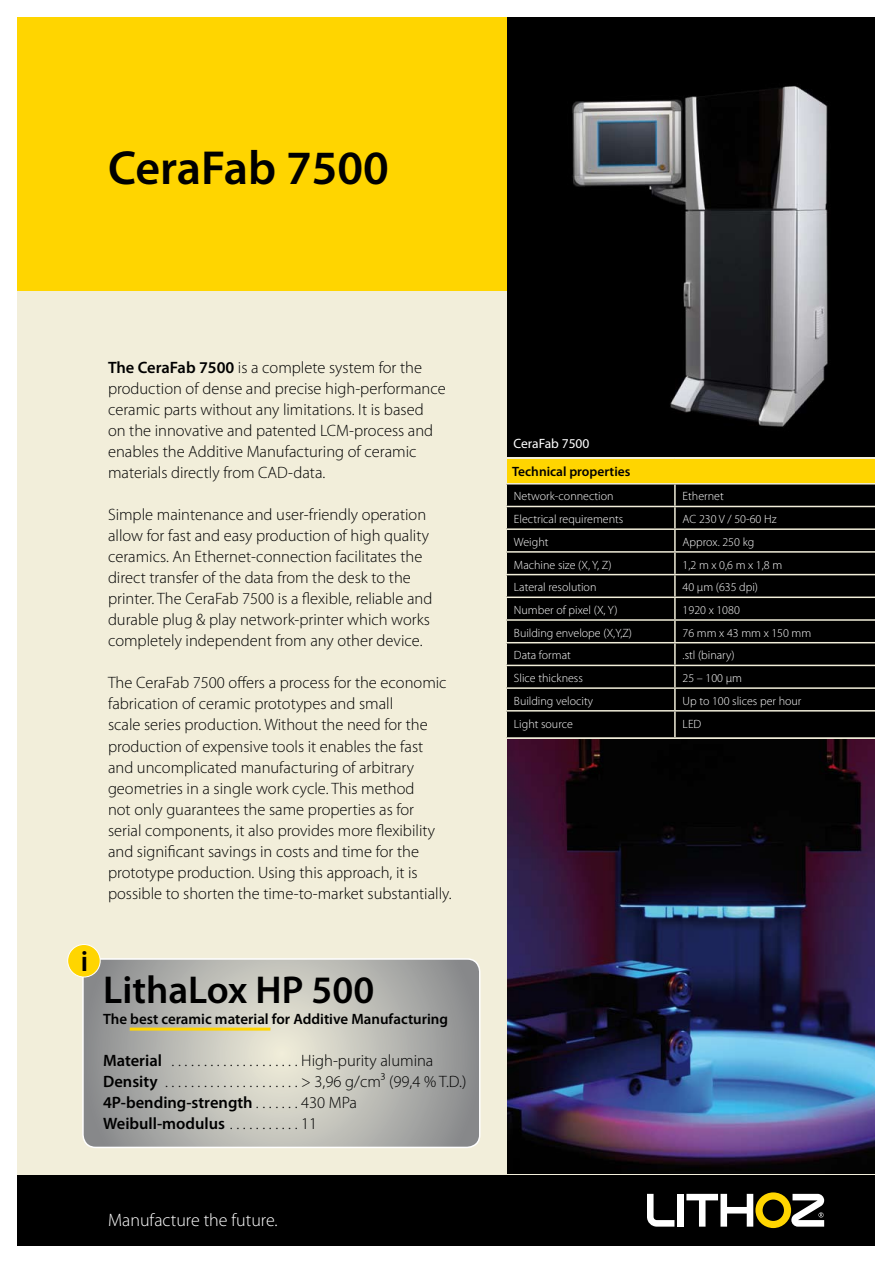
<style>
.page{position:relative;width:893px;height:1263px;background:#fff}
.page>*{position:absolute;margin:0;border:0;box-sizing:border-box;transform-origin:0 0}
.t1{font:600 48px "Myriad Pro";color:#000}
.t2{font:600 39px "Myriad Pro";color:#000}
.t3{font:600 28.95px "Myriad Pro";color:#000}
.t4{font:300 18px "Myriad Pro";color:#fff}
.t5{font:300 16.5px/21px "Myriad Pro";color:#000}
.t6{font:600 16.5px "Myriad Pro";color:#000}
.t7{font:600 15px "Myriad Pro";color:#000}
.t8{font:600 13.5px "Myriad Pro";color:#000}
.t9{font:13.5px "Myriad Pro";color:#fff}
.t10{font:300 12px "Myriad Pro";color:#fff}
.s1{font-weight:600}
.s2{font-weight:300}
</style>
<div class="page">
<div style="left:17px;top:290px;width:859px;height:889px;background:#f2eeda"></div>
<div style="left:17px;top:17px;width:859px;height:273px;background:#ffd500"></div>
<div style="left:17px;top:1176px;width:859px;height:70px;background:#000"></div>
<svg style="left:647px;top:1194px;width:27px;height:32px"></svg>
<div style="left:677px;top:1194px;width:7px;height:32px;background:#fff"></div>
<svg style="left:686px;top:1192px;width:138px;height:36px"></svg>
<img style="left:507px;top:17px;width:369px;height:440px">
<img style="left:507px;top:740px;width:369px;height:434px">
<div style="left:506px;top:458px;width:380px;height:26px;background:#ffd500"></div>
<div style="left:507px;top:484px;width:369px;height:253px;background:#000"></div>
<hr style="left:674px;top:484px;width:2px;height:22px;background:#f2eeda">
<hr style="left:505px;top:506px;width:170px;height:1px;background:#f2eeda">
<hr style="left:675px;top:506px;width:212px;height:1px;background:#f2eeda">
<hr style="left:674px;top:507px;width:2px;height:21px;background:#f2eeda">
<hr style="left:505px;top:528px;width:170px;height:2px;background:#f2eeda">
<hr style="left:675px;top:528px;width:212px;height:2px;background:#f2eeda">
<hr style="left:674px;top:530px;width:2px;height:21px;background:#f2eeda">
<hr style="left:505px;top:551px;width:170px;height:2px;background:#f2eeda">
<hr style="left:675px;top:551px;width:212px;height:2px;background:#f2eeda">
<hr style="left:674px;top:553px;width:2px;height:21px;background:#f2eeda">
<hr style="left:505px;top:574px;width:170px;height:1px;background:#f2eeda">
<hr style="left:675px;top:574px;width:212px;height:1px;background:#f2eeda">
<hr style="left:674px;top:575px;width:2px;height:21px;background:#f2eeda">
<hr style="left:505px;top:596px;width:170px;height:2px;background:#f2eeda">
<hr style="left:675px;top:596px;width:212px;height:2px;background:#f2eeda">
<hr style="left:674px;top:598px;width:2px;height:21px;background:#f2eeda">
<hr style="left:505px;top:619px;width:170px;height:2px;background:#f2eeda">
<hr style="left:675px;top:619px;width:212px;height:2px;background:#f2eeda">
<hr style="left:674px;top:621px;width:2px;height:21px;background:#f2eeda">
<hr style="left:505px;top:642px;width:170px;height:1px;background:#f2eeda">
<hr style="left:675px;top:642px;width:212px;height:1px;background:#f2eeda">
<hr style="left:674px;top:643px;width:2px;height:22px;background:#f2eeda">
<hr style="left:505px;top:665px;width:170px;height:1px;background:#f2eeda">
<hr style="left:675px;top:665px;width:212px;height:1px;background:#f2eeda">
<hr style="left:674px;top:666px;width:2px;height:21px;background:#f2eeda">
<hr style="left:505px;top:687px;width:170px;height:2px;background:#f2eeda">
<hr style="left:675px;top:687px;width:212px;height:2px;background:#f2eeda">
<hr style="left:674px;top:689px;width:2px;height:21px;background:#f2eeda">
<hr style="left:505px;top:710px;width:170px;height:1px;background:#f2eeda">
<hr style="left:675px;top:710px;width:212px;height:1px;background:#f2eeda">
<hr style="left:674px;top:711px;width:2px;height:26px;background:#f2eeda">
<hr style="left:505px;top:457px;width:170px;height:2px;background:#f2eeda">
<hr style="left:505px;top:459px;width:2px;height:24px;background:#f2eeda">
<hr style="left:675px;top:457px;width:212px;height:2px;background:#f2eeda">
<hr style="left:505px;top:483px;width:170px;height:1px;background:#f2eeda">
<hr style="left:675px;top:483px;width:212px;height:1px;background:#f2eeda">
<svg style="left:85px;top:959px;width:395px;height:188px;background:#b6b6b0"></svg>
<div style="left:82px;top:958px;width:398px;height:190px;border:2px solid #fff;border-radius:13px"></div>
<div style="left:68px;top:944px;width:32px;height:33px;background:#ffd500;border-radius:50%"></div>
<div style="left:67px;top:944px;width:34px;height:33px;border:1px solid #fff;border-radius:50%"></div>
<div style="left:876px;top:0;width:17px;height:1263px;background:#fff"></div>
<hr style="left:130px;top:1027px;width:140px;height:3px;background:#ffd500">
<h1 class="t1" style="left:108px;top:137px;width:282px">CeraFab 7500</h1>
<p class="t5" style="left:108px;top:358px;width:339px"><span class="s1">The CeraFab 7500</span> is a complete system for the production of dense and precise high-performance ceramic parts without any limitations. It is based<br>on the innovative and patented LCM-process and enables the Additive Manufacturing of ceramic materials directly from CAD-data.</p>
<p class="t5" style="left:108px;top:505px;width:326px">Simple maintenance and user-friendly operation allow for fast and easy production of high quality ceramics. An Ethernet-connection facilitates the direct transfer of the data from the desk to the printer. The CeraFab 7500 is a flexible, reliable and durable plug &amp; play network-printer which works completely independent from any other device.</p>
<p class="t5" style="left:108px;top:673px;width:345px">The CeraFab 7500 offers a process for the economic fabrication of ceramic prototypes and small<br>scale series production. Without the need for the production of expensive tools it enables the fast and uncomplicated manufacturing of arbitrary geometries in a single work cycle. This method<br>not only guarantees the same properties as for serial components, it also provides more flexibility and significant savings in costs and time for the prototype production. Using this approach, it is possible to shorten the time-to-market substantially.</p>
<h3 class="t3" style="left:81px;top:942px;width:9px">i</h3>
<h2 class="t2" style="left:103px;top:965px;width:273px">LithaLox HP 500</h2>
<p class="t7" style="left:103px;top:1009px;width:347px">The best ceramic material for Additive Manufacturing</p>
<p class="t5" style="left:103px;top:1050px;width:67px"><span class="s1">Material</span> .....................</p>
<p class="t5" style="left:301px;top:1050px;width:134px">High-purity alumina</p>
<p class="t5" style="left:103px;top:1071px;width:62px"><span class="s1">Density</span> ......................</p>
<p class="t5" style="left:301px;top:1071px;width:167px">&gt; 3,96 g/cm³ (99,4 % T.D.)</p>
<p class="t6" style="left:103px;top:1092px;width:157px">4P-bending-strength <span class="s2">.......</span></p>
<p class="t5" style="left:301px;top:1092px;width:57px">430 MPa</p>
<p class="t6" style="left:103px;top:1113px;width:126px">Weibull-modulus <span class="s2">............</span></p>
<p class="t5" style="left:301px;top:1113px;width:18px">11</p>
<p class="t4" style="left:108px;top:1210px;width:171px">Manufacture the future.</p>
<p class="t9" style="left:513px;top:435px;width:78px">CeraFab 7500</p>
<p class="t8" style="left:512px;top:463px;width:120px">Technical properties</p>
<p class="t10" style="left:514px;top:490px;width:101px">Network-connection</p>
<p class="t10" style="left:683px;top:490px;width:43px">Ethernet</p>
<p class="t10" style="left:514px;top:513px;width:111px">Electrical requirements</p>
<p class="t10" style="left:683px;top:513px;width:95px">AC 230 V / 50-60 Hz</p>
<p class="t10" style="left:514px;top:535px;width:36px">Weight</p>
<p class="t10" style="left:683px;top:535px;width:73px">Approx. 250 kg</p>
<p class="t10" style="left:514px;top:558px;width:99px">Machine size (X, Y, Z)</p>
<p class="t10" style="left:683px;top:558px;width:101px">1,2 m x 0,6 m x 1,8 m</p>
<p class="t10" style="left:514px;top:581px;width:84px">Lateral resolution</p>
<p class="t10" style="left:683px;top:581px;width:77px">40 μm (635 dpi)</p>
<p class="t10" style="left:514px;top:603px;width:105px">Number of pixel (X, Y)</p>
<p class="t10" style="left:683px;top:603px;width:59px">1920 x 1080</p>
<p class="t10" style="left:514px;top:626px;width:120px">Building envelope (X,Y,Z)</p>
<p class="t10" style="left:683px;top:626px;width:130px">76 mm x 43 mm x 150 mm</p>
<p class="t10" style="left:514px;top:649px;width:58px">Data format</p>
<p class="t10" style="left:683px;top:649px;width:53px">.stl (binary)</p>
<p class="t10" style="left:514px;top:671px;width:70px">Slice thickness</p>
<p class="t10" style="left:683px;top:671px;width:61px">25 – 100 μm</p>
<p class="t10" style="left:514px;top:694px;width:81px">Building velocity</p>
<p class="t10" style="left:683px;top:694px;width:120px">Up to 100 slices per hour</p>
<p class="t10" style="left:514px;top:717px;width:60px">Light source</p>
<p class="t10" style="left:683px;top:717px;width:20px">LED</p>
</div>
